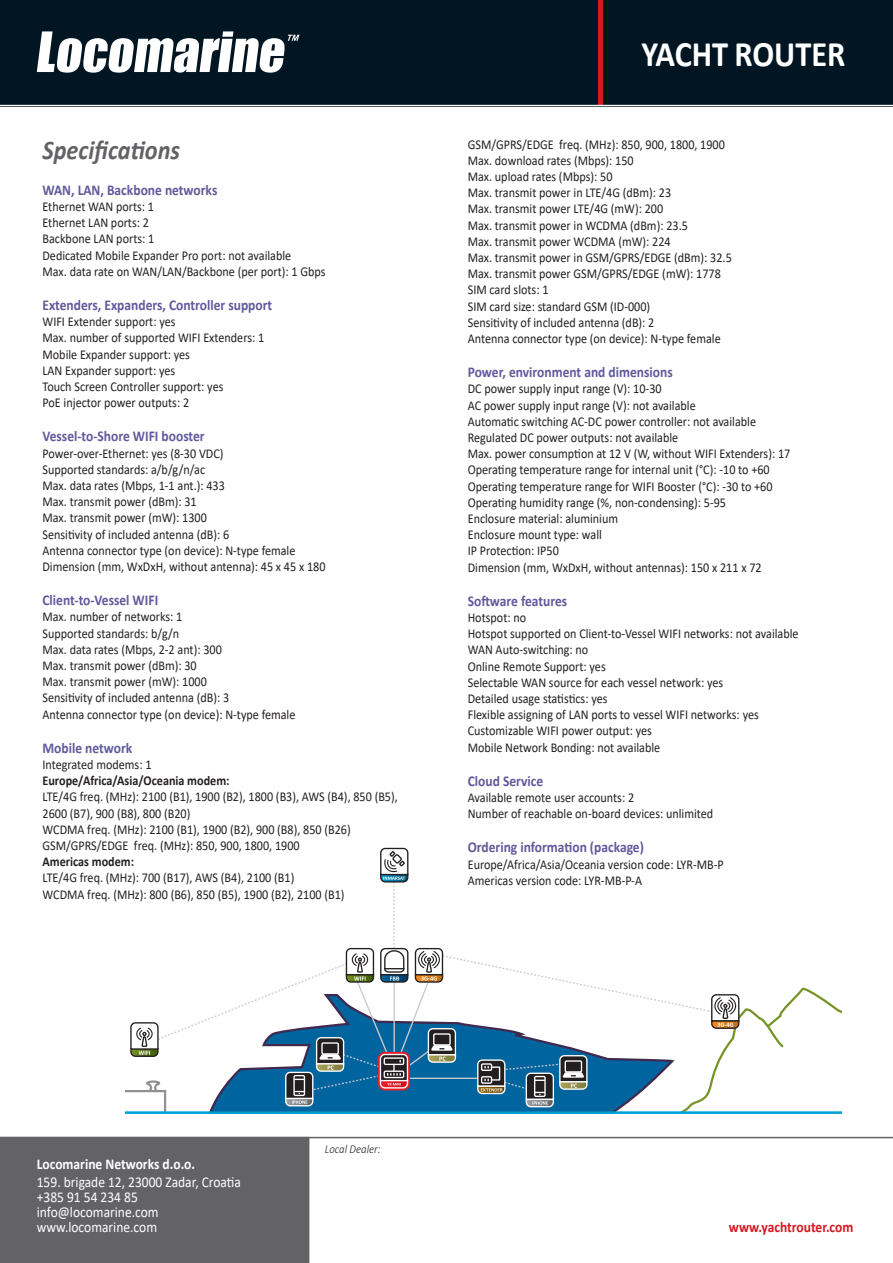
<style>
.page{position:relative;width:893px;height:1263px;background:#fff}
.page>*{position:absolute;margin:0;border:0;box-sizing:border-box;transform-origin:0 0}
.t1{font:700 36px "Calibri";color:#fff;scale:.9 1}
.naslov{font:italic 700 27px "Calibri";color:#636366;scale:.9 1}
.naslov-2{font:700 15px "Calibri";color:#61599c;scale:.9 1}
.t2{font:15px "Calibri";color:#fff;scale:.9 1}
.t3{font:700 15px "Calibri";color:#fff;scale:.9 1}
.t4{font:700 15px "Calibri";color:#d7171f;scale:.9 1}
.Paragraph_Style_1{font:700 15px "Calibri";color:#61599c;scale:.9 1}
.Paragraph_Style_1-2{font:13.5px "Calibri";color:#231f20;scale:.9 1}
.Paragraph_Style_1-3{font:700 13.5px "Calibri";color:#231f20;scale:.9 1}
.t5{font:italic 300 12px "Calibri";color:#231f20;scale:.9 1}
</style>
<div class="page">
<div style="left:0;top:1138px;width:309px;height:125px;background:#636366"></div>
<div style="left:0;top:0;width:893px;height:106px;background:#011622"></div>
<svg style="left:37px;top:31px;width:262px;height:42px"></svg>
<hr style="left:0;top:1137px;width:893px;height:1px;background:#636366">
<svg style="left:126px;top:847px;width:715px;height:267px"></svg>
<hr style="left:598px;top:0;width:4px;height:106px;background:#d7171f">
<hr style="left:0;top:105px;width:893px;height:1px;background:#fff">
<p class="naslov" style="left:43px;top:131px;width:154px">Specifications</p>
<p class="naslov-2" style="left:43px;top:179px;width:196px">WAN, LAN, Backbone networks</p>
<p class="Paragraph_Style_1-2" style="left:43px;top:197px;width:125px">Ethernet WAN ports: 1</p>
<p class="Paragraph_Style_1-2" style="left:43px;top:213px;width:120px">Ethernet LAN ports: 2</p>
<p class="Paragraph_Style_1-2" style="left:43px;top:229px;width:126px">Backbone LAN ports: 1</p>
<p class="Paragraph_Style_1-2" style="left:43px;top:246px;width:278px">Dedicated Mobile Expander Pro port: not available</p>
<p class="Paragraph_Style_1-2" style="left:43px;top:262px;width:316px">Max. data rate on WAN/LAN/Backbone (per port): 1 Gbps</p>
<p class="naslov-2" style="left:43px;top:294px;width:257px">Extenders, Expanders, Controller support</p>
<p class="Paragraph_Style_1-2" style="left:43px;top:312px;width:149px">WIFI Extender support: yes</p>
<p class="Paragraph_Style_1-2" style="left:43px;top:328px;width:248px">Max. number of supported WIFI Extenders: 1</p>
<p class="Paragraph_Style_1-2" style="left:43px;top:345px;width:165px">Mobile Expander support: yes</p>
<p class="Paragraph_Style_1-2" style="left:43px;top:361px;width:149px">LAN Expander support: yes</p>
<p class="Paragraph_Style_1-2" style="left:43px;top:377px;width:203px">Touch Screen Controller support: yes</p>
<p class="Paragraph_Style_1-2" style="left:43px;top:393px;width:164px">PoE injector power outputs: 2</p>
<p class="naslov-2" style="left:43px;top:426px;width:182px">Vessel-to-Shore WIFI booster</p>
<p class="Paragraph_Style_1-2" style="left:43px;top:444px;width:203px">Power-over-Ethernet: yes (8-30 VDC)</p>
<p class="Paragraph_Style_1-2" style="left:43px;top:460px;width:182px">Supported standards: a/b/g/n/ac</p>
<p class="Paragraph_Style_1-2" style="left:43px;top:476px;width:204px">Max. data rates (Mbps, 1-1 ant.): 433</p>
<p class="Paragraph_Style_1-2" style="left:43px;top:492px;width:173px">Max. transmit power (dBm): 31</p>
<p class="Paragraph_Style_1-2" style="left:43px;top:508px;width:184px">Max. transmit power (mW): 1300</p>
<p class="Paragraph_Style_1-2" style="left:43px;top:525px;width:209px">Sensitivity of included antenna (dB): 6</p>
<p class="Paragraph_Style_1-2" style="left:43px;top:541px;width:283px">Antenna connector type (on device): N-type female</p>
<p class="Paragraph_Style_1-2" style="left:43px;top:557px;width:316px">Dimension (mm, WxDxH, without antenna): 45 x 45 x 180</p>
<p class="naslov-2" style="left:43px;top:590px;width:130px">Client-to-Vessel WIFI</p>
<p class="Paragraph_Style_1-2" style="left:43px;top:607px;width:157px">Max. number of networks: 1</p>
<p class="Paragraph_Style_1-2" style="left:43px;top:624px;width:153px">Supported standards: b/g/n</p>
<p class="Paragraph_Style_1-2" style="left:43px;top:640px;width:201px">Max. data rates (Mbps, 2-2 ant): 300</p>
<p class="Paragraph_Style_1-2" style="left:43px;top:656px;width:173px">Max. transmit power (dBm): 30</p>
<p class="Paragraph_Style_1-2" style="left:43px;top:672px;width:184px">Max. transmit power (mW): 1000</p>
<p class="Paragraph_Style_1-2" style="left:43px;top:688px;width:209px">Sensitivity of included antenna (dB): 3</p>
<p class="Paragraph_Style_1-2" style="left:43px;top:705px;width:283px">Antenna connector type (on device): N-type female</p>
<p class="naslov-2" style="left:43px;top:737px;width:101px">Mobile network</p>
<p class="Paragraph_Style_1-2" style="left:43px;top:755px;width:123px">Integrated modems: 1</p>
<p class="Paragraph_Style_1-3" style="left:43px;top:771px;width:209px">Europe/Africa/Asia/Oceania modem:</p>
<p class="Paragraph_Style_1-2" style="left:43px;top:787px;width:396px">LTE/4G freq. (MHz): 2100 (B1), 1900 (B2), 1800 (B3), AWS (B4), 850 (B5),</p>
<p class="Paragraph_Style_1-2" style="left:43px;top:804px;width:166px">2600 (B7), 900 (B8), 800 (B20)</p>
<p class="Paragraph_Style_1-2" style="left:43px;top:820px;width:344px">WCDMA freq. (MHz): 2100 (B1), 1900 (B2), 900 (B8), 850 (B26)</p>
<p class="Paragraph_Style_1-2" style="left:43px;top:836px;width:287px">GSM/GPRS/EDGE freq. (MHz): 850, 900, 1800, 1900</p>
<p class="Paragraph_Style_1-3" style="left:43px;top:852px;width:103px">Americas modem:</p>
<p class="Paragraph_Style_1-2" style="left:43px;top:868px;width:281px">LTE/4G freq. (MHz): 700 (B17), AWS (B4), 2100 (B1)</p>
<p class="Paragraph_Style_1-2" style="left:43px;top:885px;width:337px">WCDMA freq. (MHz): 800 (B6), 850 (B5), 1900 (B2), 2100 (B1)</p>
<p class="t1" style="left:641px;top:29px;width:228px">YACHT ROUTER</p>
<p class="Paragraph_Style_1-2" style="left:468px;top:135px;width:287px">GSM/GPRS/EDGE freq. (MHz): 850, 900, 1800, 1900</p>
<p class="Paragraph_Style_1-2" style="left:468px;top:151px;width:186px">Max. download rates (Mbps): 150</p>
<p class="Paragraph_Style_1-2" style="left:468px;top:167px;width:162px">Max. upload rates (Mbps): 50</p>
<p class="Paragraph_Style_1-2" style="left:468px;top:183px;width:228px">Max. transmit power in LTE/4G (dBm): 23</p>
<p class="Paragraph_Style_1-2" style="left:468px;top:200px;width:219px">Max. transmit power LTE/4G (mW): 200</p>
<p class="Paragraph_Style_1-2" style="left:468px;top:216px;width:246px">Max. transmit power in WCDMA (dBm): 23.5</p>
<p class="Paragraph_Style_1-2" style="left:468px;top:232px;width:227px">Max. transmit power WCDMA (mW): 224</p>
<p class="Paragraph_Style_1-2" style="left:468px;top:248px;width:295px">Max. transmit power in GSM/GPRS/EDGE (dBm): 32.5</p>
<p class="Paragraph_Style_1-2" style="left:468px;top:264px;width:283px">Max. transmit power GSM/GPRS/EDGE (mW): 1778</p>
<p class="Paragraph_Style_1-2" style="left:468px;top:281px;width:91px">SIM card slots: 1</p>
<p class="Paragraph_Style_1-2" style="left:468px;top:297px;width:204px">SIM card size: standard GSM (ID-000)</p>
<p class="Paragraph_Style_1-2" style="left:468px;top:313px;width:209px">Sensitivity of included antenna (dB): 2</p>
<p class="Paragraph_Style_1-2" style="left:468px;top:329px;width:283px">Antenna connector type (on device): N-type female</p>
<p class="naslov-2" style="left:468px;top:362px;width:229px">Power, environment and dimensions</p>
<p class="Paragraph_Style_1-2" style="left:468px;top:380px;width:217px">DC power supply input range (V): 10-30</p>
<p class="Paragraph_Style_1-2" style="left:468px;top:396px;width:255px">AC power supply input range (V): not available</p>
<p class="Paragraph_Style_1-2" style="left:468px;top:412px;width:322px">Automatic switching AC-DC power controller: not available</p>
<p class="Paragraph_Style_1-2" style="left:468px;top:428px;width:235px">Regulated DC power outputs: not available</p>
<p class="Paragraph_Style_1-2" style="left:468px;top:444px;width:360px">Max. power consumption at 12 V (W, without WIFI Extenders): 17</p>
<p class="Paragraph_Style_1-2" style="left:468px;top:461px;width:337px">Operating temperature range for internal unit (°C): -10 to +60</p>
<p class="Paragraph_Style_1-2" style="left:468px;top:477px;width:340px">Operating temperature range for WIFI Booster (°C): -30 to +60</p>
<p class="Paragraph_Style_1-2" style="left:468px;top:493px;width:288px">Operating humidity range (%, non-condensing): 5-95</p>
<p class="Paragraph_Style_1-2" style="left:468px;top:509px;width:169px">Enclosure material: aluminium</p>
<p class="Paragraph_Style_1-2" style="left:468px;top:525px;width:151px">Enclosure mount type: wall</p>
<p class="Paragraph_Style_1-2" style="left:468px;top:542px;width:103px">IP Protection: IP50</p>
<p class="Paragraph_Style_1-2" style="left:468px;top:558px;width:328px">Dimension (mm, WxDxH, without antennas): 150 x 211 x 72</p>
<p class="naslov-2" style="left:468px;top:590px;width:112px">Software features</p>
<p class="Paragraph_Style_1-2" style="left:468px;top:608px;width:66px">Hotspot: no</p>
<p class="Paragraph_Style_1-2" style="left:468px;top:624px;width:369px">Hotspot supported on Client-to-Vessel WIFI networks: not available</p>
<p class="Paragraph_Style_1-2" style="left:468px;top:641px;width:136px">WAN Auto-switching: no</p>
<p class="Paragraph_Style_1-2" style="left:468px;top:657px;width:155px">Online Remote Support: yes</p>
<p class="Paragraph_Style_1-2" style="left:468px;top:673px;width:285px">Selectable WAN source for each vessel network: yes</p>
<p class="Paragraph_Style_1-2" style="left:468px;top:689px;width:157px">Detailed usage statistics: yes</p>
<p class="Paragraph_Style_1-2" style="left:468px;top:705px;width:325px">Flexible assigning of LAN ports to vessel WIFI networks: yes</p>
<p class="Paragraph_Style_1-2" style="left:468px;top:722px;width:206px">Customizable WIFI power output: yes</p>
<p class="Paragraph_Style_1-2" style="left:468px;top:738px;width:215px">Mobile Network Bonding: not available</p>
<p class="Paragraph_Style_1" style="left:468px;top:770px;width:85px">Cloud Service</p>
<p class="Paragraph_Style_1-2" style="left:468px;top:788px;width:186px">Available remote user accounts: 2</p>
<p class="Paragraph_Style_1-2" style="left:468px;top:804px;width:274px">Number of reachable on-board devices: unlimited</p>
<p class="naslov-2" style="left:468px;top:837px;width:197px">Ordering information (package)</p>
<p class="Paragraph_Style_1-2" style="left:468px;top:855px;width:286px">Europe/Africa/Asia/Oceania version code: LYR-MB-P</p>
<p class="Paragraph_Style_1-2" style="left:468px;top:871px;width:195px">Americas version code: LYR-MB-P-A</p>
<p class="t3" style="left:37px;top:1153px;width:177px">Locomarine Networks d.o.o.</p>
<p class="t2" style="left:37px;top:1171px;width:228px">159. brigade 12, 23000 Zadar, Croatia</p>
<p class="t2" style="left:37px;top:1186px;width:114px">+385 91 54 234 85</p>
<p class="t2" style="left:37px;top:1201px;width:137px">info@locomarine.com</p>
<p class="t2" style="left:37px;top:1216px;width:135px">www.locomarine.com</p>
<p class="t5" style="left:325px;top:1142px;width:64px">Local Dealer:</p>
<p class="t4" style="left:729px;top:1216px;width:140px">www.yachtrouter.com</p>
</div>
